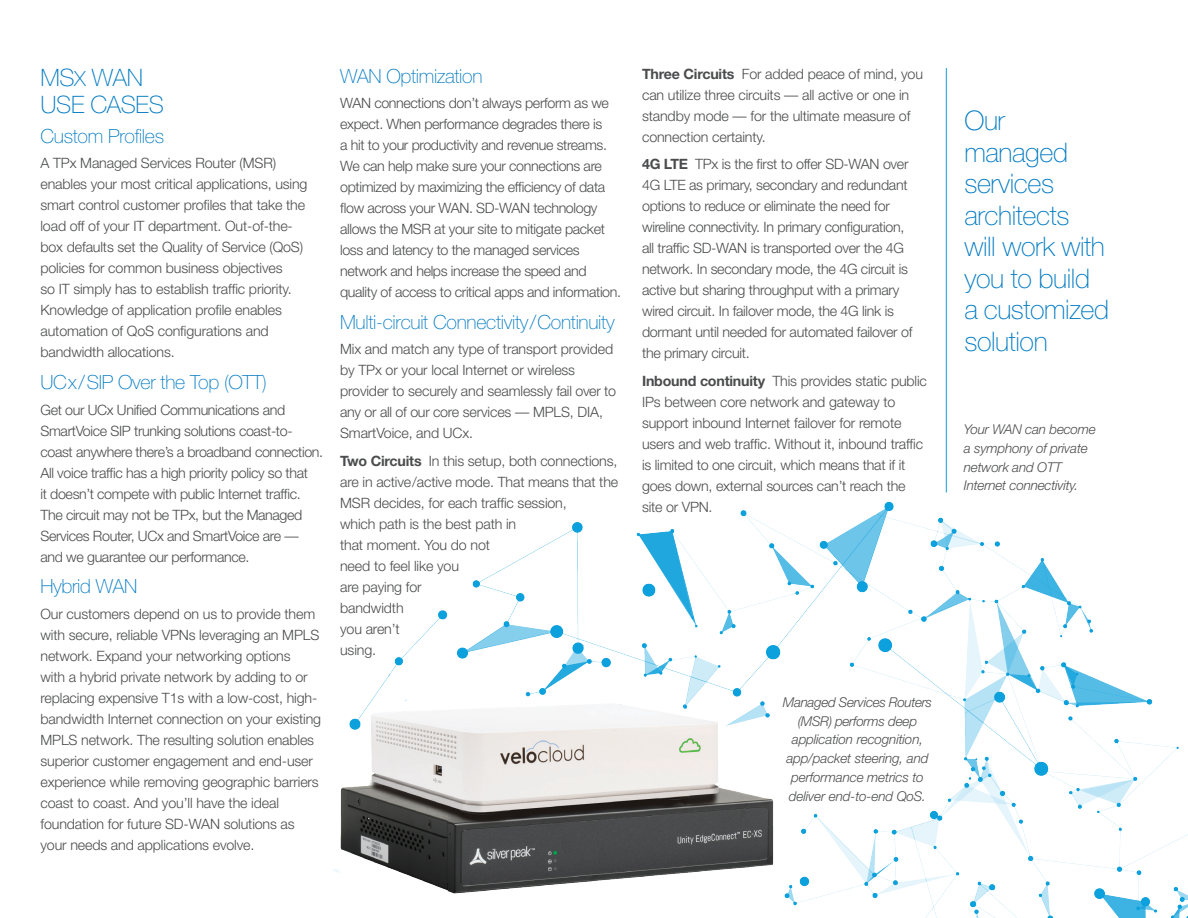
<style>
.page{position:relative;width:1188px;height:918px;background:#fff}
.page>*{position:absolute;margin:0;border:0;box-sizing:border-box;transform-origin:0 0}
.t1{font:100 27px/31.5px "Helvetica Neue";letter-spacing:-.015em;color:#007ac2}
.t2{font:100 24px/27px "Helvetica Neue";letter-spacing:-.015em;color:#007ac2}
.t3{font:100 19.5px "Helvetica Neue";letter-spacing:-.015em;color:#007ac2}
.t4{font:300 14.25px/21px "Helvetica Neue";letter-spacing:-.01em;color:#4b4c4d}
.t5{font:italic 300 13.5px/18.8px "Helvetica Neue";letter-spacing:-.015em;color:#4b4c4d}
.s1{font-size:21px}
.s2{font-weight:700}
</style>
<div class="page">
<img style="left:377px;top:448px;width:811px;height:470px">
<hr style="left:946px;top:68px;width:1px;height:424px;background:#0ca0dc">
<img style="left:333px;top:692px;width:441px;height:209px">
<h2 class="t2" style="left:40px;top:64px;width:125px">MS<span class="s1">X</span> WAN<br>USE CASES</h2>
<h3 class="t3" style="left:40px;top:125px;width:125px">Custom Profiles</h3>
<p class="t4" style="left:40px;top:153px;width:269px">A TPx Managed Services Router (MSR) enables your most critical applications, using smart control customer profiles that take the load off of your IT department. Out-of-the&shy;box defaults set the Quality of Service (QoS) policies for common business objectives<br>so IT simply has to establish traffic priority.<br>Knowledge of application profile enables automation of QoS configurations and bandwidth allocations.</p>
<h3 class="t3" style="left:40px;top:371px;width:228px">UCx/SIP Over the Top (OTT)</h3>
<p class="t4" style="left:40px;top:399px;width:284px">Get our UCx Unified Communications and SmartVoice SIP trunking solutions coast-to&shy;coast anywhere there’s a broadband connection.<br>All voice traffic has a high priority policy so that<br>it doesn’t compete with public Internet traffic.<br>The circuit may not be TPx, but the Managed Services Router, UCx and SmartVoice are — and we guarantee our performance.</p>
<h3 class="t3" style="left:40px;top:575px;width:98px">Hybrid WAN</h3>
<p class="t4" style="left:40px;top:603px;width:282px">Our customers depend on us to provide them with secure, reliable VPNs leveraging an MPLS network. Expand your networking options<br>with a hybrid private network by adding to or replacing expensive T1s with a low-cost, high&shy;bandwidth Internet connection on your existing MPLS network. The resulting solution enables superior customer engagement and end-user experience while removing geographic barriers coast to coast. And you’ll have the ideal foundation for future SD-WAN solutions as your needs and applications evolve.</p>
<h3 class="t3" style="left:340px;top:65px;width:144px">WAN Optimization</h3>
<p class="t4" style="left:340px;top:92px;width:282px">WAN connections don’t always perform as we expect. When performance degrades there is<br>a hit to your productivity and revenue streams.<br>We can help make sure your connections are optimized by maximizing the efficiency of data flow across your WAN. SD-WAN technology allows the MSR at your site to mitigate packet loss and latency to the managed services network and helps increase the speed and quality of access to critical apps and information.</p>
<h3 class="t3" style="left:340px;top:311px;width:276px">Multi-circuit Connectivity/Continuity</h3>
<p class="t4" style="left:340px;top:338px;width:278px">Mix and match any type of transport provided by TPx or your local Internet or wireless provider to securely and seamlessly fail over to any or all of our core services — MPLS, DIA, SmartVoice, and UCx.</p>
<p class="t4" style="left:340px;top:450px;width:280px"><span class="s2">Two Circuits</span> In this setup, both connections, are in active/active mode. That means that the<br>MSR decides, for each traffic session,<br>which path is the best path in<br>that moment. You do not<br>need to feel like you<br>are paying for<br>bandwidth<br>you aren’t<br>using.</p>
<p class="t4" style="left:642px;top:63px;width:282px"><span class="s2">Three Circuits</span> For added peace of mind, you can utilize three circuits — all active or one in standby mode — for the ultimate measure of connection certainty.</p>
<p class="t4" style="left:642px;top:153px;width:272px"><span class="s2">4G LTE</span> TPx is the first to offer SD-WAN over 4G LTE as primary, secondary and redundant options to reduce or eliminate the need for wireline connectivity. In primary configuration, all traffic SD-WAN is transported over the 4G network. In secondary mode, the 4G circuit is active but sharing throughput with a primary wired circuit. In failover mode, the 4G link is dormant until needed for automated failover of the primary circuit.</p>
<p class="t4" style="left:642px;top:370px;width:286px"><span class="s2">Inbound continuity</span> This provides static public IPs between core network and gateway to support inbound Internet failover for remote users and web traffic. Without it, inbound traffic is limited to one circuit, which means that if it goes down, external sources can’t reach the site or VPN.</p>
<p class="t5" style="left:783px;top:692px;width:151px;text-align:center">Managed Services Routers (MSR) performs deep application recognition, app/packet steering, and performance metrics to deliver end-to-end QoS.</p>
<h1 class="t1" style="left:964px;top:105px;width:146px">Our managed services architects<br>will work with you to build a customized solution</h1>
<p class="t5" style="left:964px;top:420px;width:134px">Your WAN can become a symphony of private network and OTT<br>Internet connectivity.</p>
</div>
